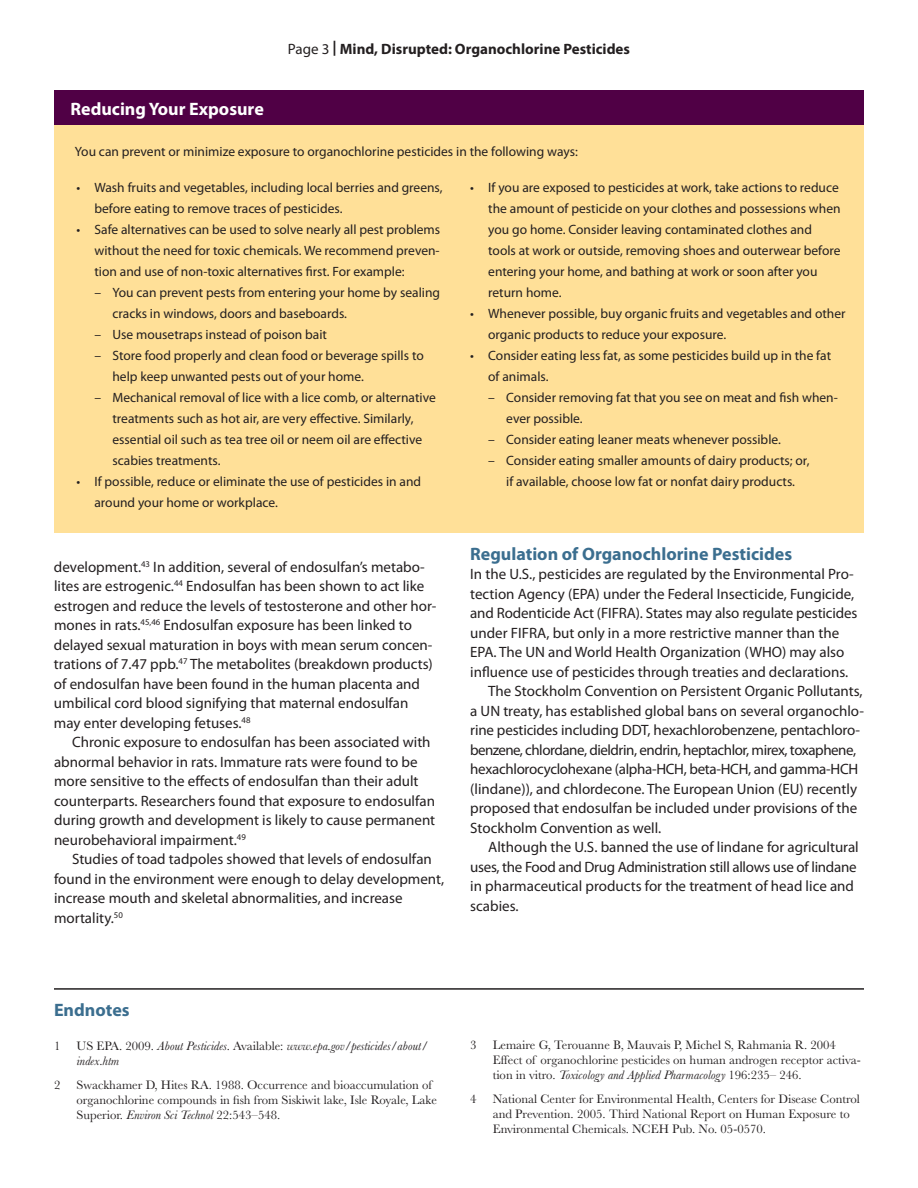
<style>
.page{position:relative;width:918px;height:1188px;background:#fff}
.page>*{position:absolute;margin:0;border:0;box-sizing:border-box;transform-origin:0 0}
.t1{font:700 18px "Myriad Pro";color:#3b6e8f}
.t2{font:700 18px "Myriad Pro";color:#fff}
.t3{font:15px/19.5px "Myriad Pro";color:#231f20}
.t4{font:15px "Myriad Pro";letter-spacing:-.02em;color:#231f20}
.t5{font:15px "Myriad Pro";letter-spacing:-.03em;color:#231f20}
.t6{font:700 15px "Myriad Pro";color:#231f20}
.t7{font:13.5px/21px "Myriad Pro";color:#231f20}
.t8{font:12.75px/15px "Baskerville";color:#231f20}
.t9{font:italic 12.75px/15px "Baskerville";color:#231f20}
.s1{font-weight:400}
.s2{font-style:normal}
.s3{font-style:italic}
</style>
<div class="page">
<div style="left:55px;top:90px;width:809px;height:442px;background:#ffe098"></div>
<div style="left:54px;top:90px;width:810px;height:35px;background:#500045"></div>
<hr style="left:54px;top:988px;width:810px;height:2px;background:#231f20">
<p class="t2" style="left:70px;top:97px;width:195px">Reducing Your Exposure</p>
<p class="t6" style="left:288px;top:39px;width:344px"><span class="s1">Page 3</span> | Mind, Disrupted: Organochlorine Pesticides</p>
<p class="t7" style="left:75px;top:140px;width:504px">You can prevent or minimize exposure to organochlorine pesticides in the following ways:</p>
<p class="t7" style="left:94px;top:176px;width:350px;text-indent:-18px">• Wash fruits and vegetables, including local berries and greens, before eating to remove traces of pesticides.</p>
<p class="t7" style="left:94px;top:218px;width:347px;text-align:justify;text-indent:-18px">• Safe alternatives can be used to solve nearly all pest problems without the need for toxic chemicals. We recommend preven&shy;tion and use of non-toxic alternatives first. For example:</p>
<p class="t7" style="left:112px;top:281px;width:329px;text-indent:-18px">– You can prevent pests from entering your home by sealing cracks in windows, doors and baseboards.</p>
<p class="t7" style="left:94px;top:323px;width:234px">– Use mousetraps instead of poison bait</p>
<p class="t7" style="left:112px;top:344px;width:313px;text-indent:-18px">– Store food properly and clean food or beverage spills to help keep unwanted pests out of your home.</p>
<p class="t7" style="left:112px;top:386px;width:325px;text-indent:-18px">– Mechanical removal of lice with a lice comb, or alternative treatments such as hot air, are very effective. Similarly, essential oil such as tea tree oil or neem oil are effective scabies treatments.</p>
<p class="t7" style="left:94px;top:470px;width:328px;text-indent:-18px">• If possible, reduce or eliminate the use of pesticides in and around your home or workplace.</p>
<p class="t3" style="left:54px;top:556px;width:384px">development.<sup>43</sup> In addition, several of endosulfan’s metabo&shy;lites are estrogenic.<sup>44</sup> Endosulfan has been shown to act like estrogen and reduce the levels of testosterone and other hor&shy;mones in rats.<sup>45,46</sup> Endosulfan exposure has been linked to delayed sexual maturation in boys with mean serum concen&shy;trations of 7.47 ppb.<sup>47</sup> The metabolites (breakdown products) of endosulfan have been found in the human placenta and umbilical cord blood signifying that maternal endosulfan may enter developing fetuses.<sup>48</sup></p>
<p class="t3" style="left:54px;top:732px;width:383px;text-indent:18px">Chronic exposure to endosulfan has been associated with abnormal behavior in rats. Immature rats were found to be more sensitive to the effects of endosulfan than their adult counterparts. Researchers found that exposure to endosulfan during growth and development is likely to cause permanent neurobehavioral impairment.<sup>49</sup></p>
<p class="t3" style="left:54px;top:849px;width:392px;text-indent:18px">Studies of toad tadpoles showed that levels of endosulfan found in the environment were enough to delay development, increase mouth and skeletal abnormalities, and increase mortality.<sup>50</sup></p>
<p class="t7" style="left:488px;top:176px;width:354px;text-indent:-18px">• If you are exposed to pesticides at work, take actions to reduce the amount of pesticide on your clothes and possessions when you go home. Consider leaving contaminated clothes and tools at work or outside, removing shoes and outerwear before entering your home, and bathing at work or soon after you return home.</p>
<p class="t7" style="left:488px;top:302px;width:359px;text-indent:-18px">• Whenever possible, buy organic fruits and vegetables and other organic products to reduce your exposure.</p>
<p class="t7" style="left:488px;top:344px;width:344px;text-indent:-18px">• Consider eating less fat, as some pesticides build up in the fat of animals.</p>
<p class="t7" style="left:506px;top:386px;width:333px;text-indent:-18px">– Consider removing fat that you see on meat and fish when&shy;ever possible.</p>
<p class="t7" style="left:488px;top:428px;width:294px">– Consider eating leaner meats whenever possible.</p>
<p class="t7" style="left:488px;top:449px;width:323px;text-align:center">– Consider eating smaller amounts of dairy products; or, if available, choose low fat or nonfat dairy products.</p>
<p class="t1" style="left:470px;top:542px;width:323px">Regulation of Organochlorine Pesticides</p>
<p class="t3" style="left:470px;top:564px;width:385px">In the U.S., pesticides are regulated by the Environmental Pro-</p>
<p class="t3" style="left:470px;top:584px;width:386px">tection Agency (EPA) under the Federal Insecticide, Fungicide,</p>
<p class="t3" style="left:470px;top:603px;width:389px">and Rodenticide Act (FIFRA). States may also regulate pesticides</p>
<p class="t3" style="left:470px;top:623px;width:370px">under FIFRA, but only in a more restrictive manner than the</p>
<p class="t3" style="left:470px;top:642px;width:376px">EPA. The UN and World Health Organization (WHO) may also</p>
<p class="t3" style="left:470px;top:662px;width:380px">influence use of pesticides through treaties and declarations.</p>
<p class="t3" style="left:488px;top:681px;width:376px">The Stockholm Convention on Persistent Organic Pollutants,</p>
<p class="t3" style="left:470px;top:701px;width:395px">a UN treaty, has established global bans on several organochlo-</p>
<p class="t3" style="left:470px;top:720px;width:391px">rine pesticides including DDT, hexachlorobenzene, pentachloro-</p>
<p class="t5" style="left:470px;top:741px;width:387px">benzene, chlordane, dieldrin, endrin, heptachlor, mirex, toxaphene,</p>
<p class="t4" style="left:470px;top:760px;width:389px">hexachlorocyclohexane (alpha-HCH, beta-HCH, and gamma-HCH</p>
<p class="t3" style="left:470px;top:779px;width:388px">(lindane)), and chlordecone. The European Union (EU) recently</p>
<p class="t3" style="left:470px;top:798px;width:389px">proposed that endosulfan be included under provisions of the</p>
<p class="t3" style="left:470px;top:818px;width:193px">Stockholm Convention as well.</p>
<p class="t3" style="left:488px;top:837px;width:372px">Although the U.S. banned the use of lindane for agricultural</p>
<p class="t4" style="left:470px;top:858px;width:388px">uses, the Food and Drug Administration still allows use of lindane</p>
<p class="t3" style="left:470px;top:876px;width:385px">in pharmaceutical products for the treatment of head lice and</p>
<p class="t3" style="left:470px;top:896px;width:50px">scabies.</p>
<p class="t1" style="left:54px;top:998px;width:77px">Endnotes</p>
<p class="t8" style="left:54px;top:1039px;width:8px">1</p>
<p class="t9" style="left:77px;top:1039px;width:353px"><span class="s2">US EPA. 2009.</span> About Pesticides<span class="s2">. Available:</span> www.epa.gov/pesticides/about/ index.htm</p>
<p class="t8" style="left:54px;top:1078px;width:8px">2</p>
<p class="t8" style="left:77px;top:1078px;width:362px">Swackhamer D, Hites RA. 1988. Occurrence and bioaccumulation of organochlorine compounds in fish from Siskiwit lake, Isle Royale, Lake<br>Superior. <span class="s3">Environ Sci Technol</span> 22:543–548.</p>
<p class="t8" style="left:470px;top:1038px;width:8px">3</p>
<p class="t8" style="left:493px;top:1038px;width:369px">Lemaire G, Terouanne B, Mauvais P, Michel S, Rahmania R. 2004<br>Effect of organochlorine pesticides on human androgen receptor activa&shy;tion in vitro. <span class="s3">Toxicology and Applied Pharmacology</span> 196:235– 246.</p>
<p class="t8" style="left:470px;top:1092px;width:8px">4</p>
<p class="t8" style="left:493px;top:1092px;width:369px">National Center for Environmental Health, Centers for Disease Control and Prevention. 2005. Third National Report on Human Exposure to<br>Environmental Chemicals. NCEH Pub. No. 05-0570.</p>
</div>
